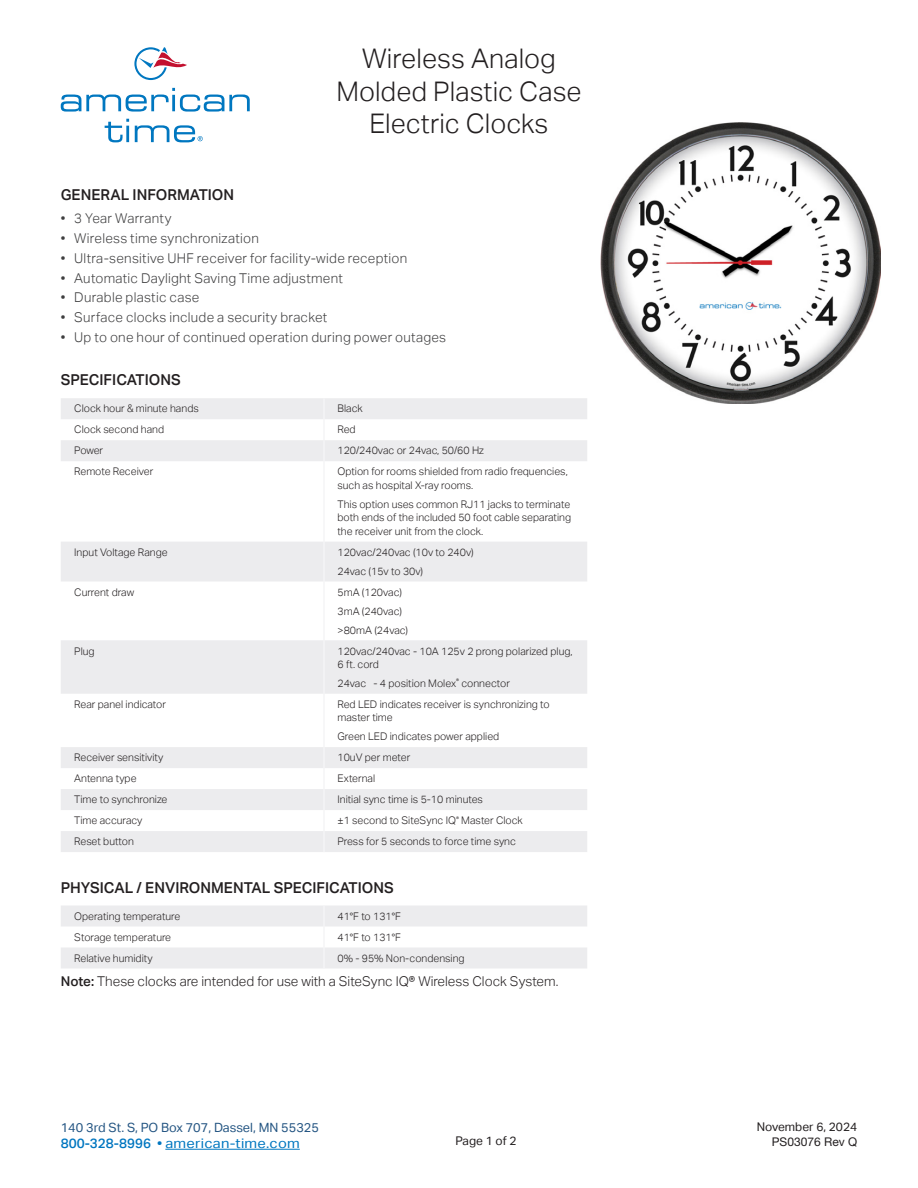
<style>
.page{position:relative;width:918px;height:1188px;background:#fff}
.page>*{position:absolute;margin:0;border:0;box-sizing:border-box;transform-origin:0 0}
.t1{font:300 27px/32.4px "Aktiv Grotesk";color:#231f20;text-align:center}
.AG_Bold{font:500 15px "Aktiv Grotesk";color:#231f20}
.t2{font:300 13.5px "Aktiv Grotesk";letter-spacing:.02em;color:#3e3e3f}
.Body{font:300 13.5px "Aktiv Grotesk";color:#231f20}
.t3{font:13.5px "Aktiv Grotesk";letter-spacing:.02em;color:#0077c0;scale:1.09 1}
.t4{font:12.75px "Aktiv Grotesk";color:#255683}
.t5{font:12px "Aktiv Grotesk";color:#231f20}
.t6{font:12px "Helvetica Neue LT Std";color:#231f20}
.Specs{font:300 10.5px/13.5px "Aktiv Grotesk";color:#231f20}
.s1{font-weight:500}
.s2{font-weight:500;color:#0076c0}
</style>
<div class="page">
<hr style="left:165px;top:1149px;width:135px;height:1px;background:#0077c0">
<svg style="left:134px;top:47px;width:53px;height:33px"></svg>
<svg style="left:61px;top:88px;width:189px;height:24px"></svg>
<svg style="left:105px;top:119px;width:24px;height:23px"></svg>
<svg style="left:135px;top:125px;width:68px;height:17px"></svg>
<svg style="left:61px;top:398px;width:526px;height:454px"></svg>
<hr style="left:323px;top:398px;width:2px;height:21px;background:#f5f5f6">
<hr style="left:323px;top:419px;width:2px;height:21px;background:#f5f5f6">
<hr style="left:323px;top:440px;width:2px;height:21px;background:#f5f5f6">
<hr style="left:323px;top:461px;width:2px;height:81px;background:#f5f5f6">
<hr style="left:323px;top:542px;width:2px;height:40px;background:#f5f5f6">
<hr style="left:323px;top:582px;width:2px;height:58px;background:#f5f5f6">
<hr style="left:323px;top:640px;width:2px;height:54px;background:#f5f5f6">
<hr style="left:323px;top:694px;width:2px;height:53px;background:#f5f5f6">
<hr style="left:323px;top:747px;width:2px;height:21px;background:#f5f5f6">
<hr style="left:323px;top:768px;width:2px;height:21px;background:#f5f5f6">
<hr style="left:323px;top:789px;width:2px;height:21px;background:#f5f5f6">
<hr style="left:323px;top:810px;width:2px;height:21px;background:#f5f5f6">
<hr style="left:323px;top:831px;width:2px;height:21px;background:#f5f5f6">
<svg style="left:61px;top:906px;width:526px;height:62px"></svg>
<hr style="left:323px;top:905px;width:2px;height:21px;background:#f5f5f6">
<hr style="left:323px;top:926px;width:2px;height:21px;background:#f5f5f6">
<hr style="left:323px;top:947px;width:2px;height:21px;background:#f5f5f6">
<img style="left:600px;top:123px;width:280px;height:280px">
<p class="t1" style="left:362px;top:43px;width:195px">Wireless Analog</p>
<p class="t1" style="left:336px;top:75px;width:247px">Molded Plastic Case<br>Electric Clocks</p>
<p class="AG_Bold" style="left:61px;top:186px;width:175px">GENERAL INFORMATION</p>
<p class="t2" style="left:61px;top:210px;width:112px">• 3 Year Warranty</p>
<p class="t2" style="left:61px;top:230px;width:200px">• Wireless time synchronization</p>
<p class="t2" style="left:61px;top:250px;width:348px">• Ultra-sensitive UHF receiver for facility-wide reception</p>
<p class="t2" style="left:61px;top:270px;width:284px">• Automatic Daylight Saving Time adjustment</p>
<p class="t2" style="left:61px;top:290px;width:140px">• Durable plastic case</p>
<p class="t2" style="left:61px;top:310px;width:268px">• Surface clocks include a security bracket</p>
<p class="t2" style="left:61px;top:330px;width:387px">• Up to one hour of continued operation during power outages</p>
<p class="AG_Bold" style="left:61px;top:372px;width:122px">SPECIFICATIONS</p>
<p class="Specs" style="left:74px;top:402px;width:126px">Clock hour &amp; minute hands</p>
<p class="Specs" style="left:338px;top:402px;width:27px">Black</p>
<p class="Specs" style="left:74px;top:423px;width:91px">Clock second hand</p>
<p class="Specs" style="left:338px;top:423px;width:20px">Red</p>
<p class="Specs" style="left:74px;top:444px;width:30px">Power</p>
<p class="Specs" style="left:338px;top:444px;width:148px">120/240vac or 24vac, 50/60 Hz</p>
<p class="Specs" style="left:74px;top:465px;width:81px">Remote Receiver</p>
<p class="Specs" style="left:338px;top:465px;width:232px">Option for rooms shielded from radio frequencies, such as hospital X-ray rooms.</p>
<p class="Specs" style="left:338px;top:497px;width:235px;text-align:justify">This option uses common RJ11 jacks to terminate both ends of the included 50 foot cable separating the receiver unit from the clock.</p>
<p class="Specs" style="left:74px;top:545px;width:95px">Input Voltage Range</p>
<p class="Specs" style="left:338px;top:545px;width:138px">120vac/240vac (10v to 240v)</p>
<p class="Specs" style="left:338px;top:564px;width:87px">24vac (15v to 30v)</p>
<p class="Specs" style="left:74px;top:585px;width:62px">Current draw</p>
<p class="Specs" style="left:338px;top:585px;width:66px">5mA (120vac)</p>
<p class="Specs" style="left:338px;top:604px;width:66px">3mA (240vac)</p>
<p class="Specs" style="left:338px;top:623px;width:72px">&gt;80mA (24vac)</p>
<p class="Specs" style="left:74px;top:644px;width:22px">Plug</p>
<p class="Specs" style="left:338px;top:644px;width:236px">120vac/240vac - 10A 125v 2 prong polarized plug,<br>6 ft. cord</p>
<p class="Specs" style="left:338px;top:677px;width:174px">24vac - 4 position Molex<sup>®</sup> connector</p>
<p class="Specs" style="left:74px;top:698px;width:93px">Rear panel indicator</p>
<p class="Specs" style="left:338px;top:698px;width:214px">Red LED indicates receiver is synchronizing to master time</p>
<p class="Specs" style="left:338px;top:730px;width:163px">Green LED indicates power applied</p>
<p class="Specs" style="left:74px;top:751px;width:91px">Receiver sensitivity</p>
<p class="Specs" style="left:338px;top:751px;width:74px">10uV per meter</p>
<p class="Specs" style="left:74px;top:772px;width:64px">Antenna type</p>
<p class="Specs" style="left:338px;top:772px;width:39px">External</p>
<p class="Specs" style="left:74px;top:793px;width:95px">Time to synchronize</p>
<p class="Specs" style="left:338px;top:793px;width:147px">Initial sync time is 5-10 minutes</p>
<p class="Specs" style="left:74px;top:814px;width:70px">Time accuracy</p>
<p class="Specs" style="left:338px;top:814px;width:187px">±1 second to SiteSync IQ<sup>®</sup> Master Clock</p>
<p class="Specs" style="left:74px;top:835px;width:61px">Reset button</p>
<p class="Specs" style="left:338px;top:835px;width:180px">Press for 5 seconds to force time sync</p>
<p class="AG_Bold" style="left:61px;top:879px;width:334px">PHYSICAL / ENVIRONMENTAL SPECIFICATIONS</p>
<p class="Specs" style="left:74px;top:909px;width:108px">Operating temperature</p>
<p class="Specs" style="left:338px;top:909px;width:65px">41°F to 131°F</p>
<p class="Specs" style="left:74px;top:930px;width:98px">Storage temperature</p>
<p class="Specs" style="left:338px;top:930px;width:65px">41°F to 131°F</p>
<p class="Specs" style="left:74px;top:951px;width:80px">Relative humidity</p>
<p class="Specs" style="left:338px;top:951px;width:129px">0% - 95% Non-condensing</p>
<p class="Body" style="left:61px;top:974px;width:499px"><span class="s1">Note:</span> These clocks are intended for use with a SiteSync IQ® Wireless Clock System.</p>
<p class="t4" style="left:61px;top:1120px;width:260px">140 3rd St. S, PO Box 707, Dassel, MN 55325</p>
<p class="t3" style="left:61px;top:1135px;width:221px"><span class="s2">800-328-8996 •</span> american-time.com</p>
<p class="t5" style="left:757px;top:1120px;width:102px">November 6, 2024</p>
<p class="t5" style="left:455px;top:1134px;width:63px">Page 1 of 2</p>
<p class="t6" style="left:772px;top:1134px;width:87px">PS03076 Rev Q</p>
</div>
